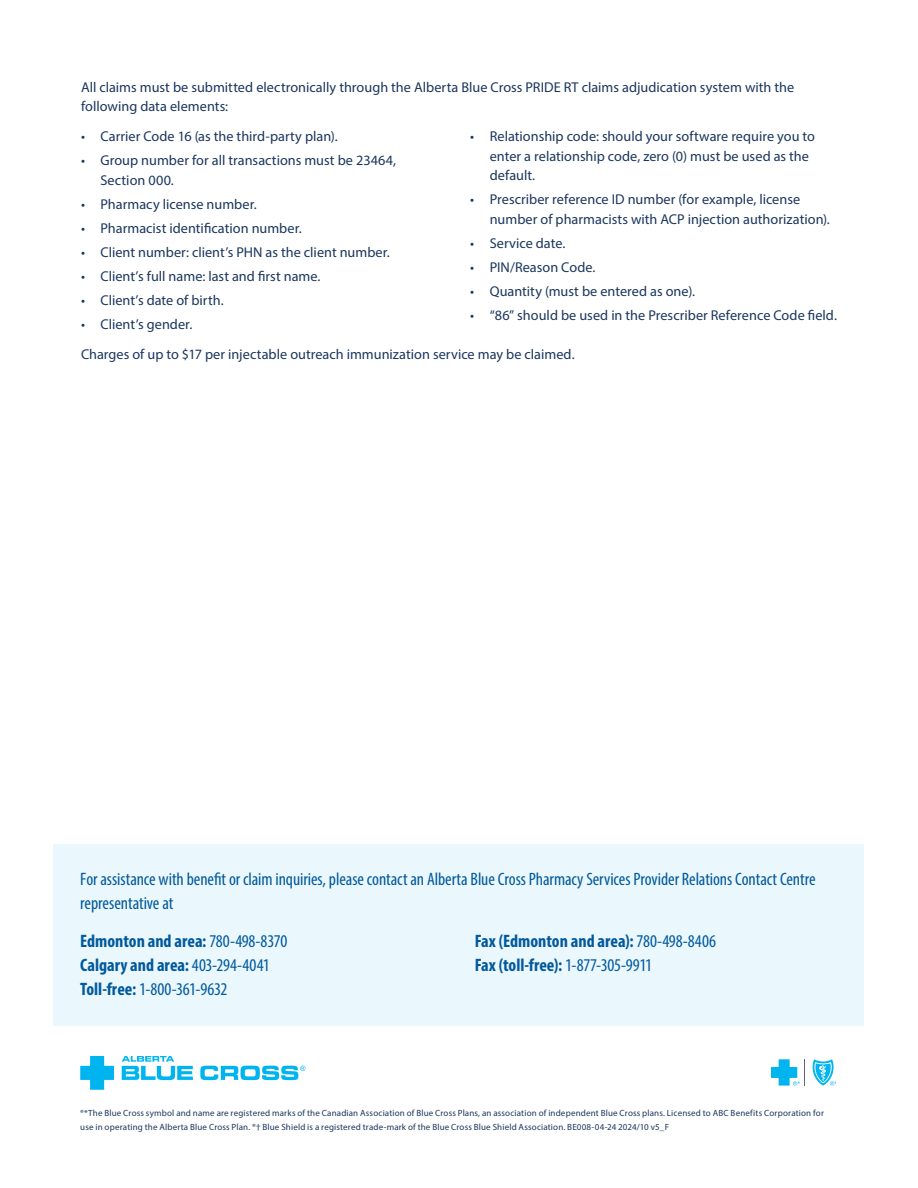
<style>
.page{position:relative;width:918px;height:1188px;background:#fff}
.page>*{position:absolute;margin:0;border:0;box-sizing:border-box;transform-origin:0 0}
.CTA_text{font:condensed 18px/24px "Myriad Pro";letter-spacing:-.005em;color:#01599c}
.CTA_text-2{font:700 condensed 18px "Myriad Pro";color:#01599c}
.Body_text{font:14.25px/19.5px "Myriad Pro";color:#1b365d}
.t1{font:9px/13.5px "Myriad Pro";letter-spacing:.015em;color:#1b365d}
.s1{font-weight:400}
.s2{font-weight:700}
</style>
<div class="page">
<div style="left:53px;top:844px;width:811px;height:182px;background:#eaf7fd"></div>
<svg style="left:122px;top:1056px;width:71px;height:24px"></svg>
<svg style="left:80px;top:1056px;width:34px;height:34px"></svg>
<svg style="left:200px;top:1066px;width:105px;height:14px"></svg>
<svg style="left:812px;top:1059px;width:24px;height:27px"></svg>
<svg style="left:771px;top:1059px;width:34px;height:27px"></svg>
<p class="Body_text" style="left:81px;top:77px;width:715px">All claims must be submitted electronically through the Alberta Blue Cross PRIDE RT claims adjudication system with the following data elements:</p>
<p class="Body_text" style="left:81px;top:126px;width:258px">• Carrier Code 16 (as the third-party plan).</p>
<p class="Body_text" style="left:100px;top:150px;width:297px;text-indent:-20px">• Group number for all transactions must be 23464,<br>Section 000.</p>
<p class="Body_text" style="left:81px;top:194px;width:177px">• Pharmacy license number.</p>
<p class="Body_text" style="left:81px;top:218px;width:222px">• Pharmacist identification number.</p>
<p class="Body_text" style="left:81px;top:242px;width:310px">• Client number: client’s PHN as the client number.</p>
<p class="Body_text" style="left:81px;top:266px;width:241px">• Client’s full name: last and first name.</p>
<p class="Body_text" style="left:81px;top:290px;width:144px">• Client’s date of birth.</p>
<p class="Body_text" style="left:81px;top:314px;width:113px">• Client’s gender.</p>
<p class="Body_text" style="left:490px;top:126px;width:327px;text-indent:-20px">• Relationship code: should your software require you to enter a relationship code, zero (0) must be used as the default.</p>
<p class="Body_text" style="left:490px;top:189px;width:342px;text-indent:-20px">• Prescriber reference ID number (for example, license number of pharmacists with ACP injection authorization).</p>
<p class="Body_text" style="left:470px;top:233px;width:97px">• Service date.</p>
<p class="Body_text" style="left:470px;top:257px;width:127px">• PIN/Reason Code.</p>
<p class="Body_text" style="left:470px;top:281px;width:226px">• Quantity (must be entered as one).</p>
<p class="Body_text" style="left:470px;top:305px;width:368px">• “86” should be used in the Prescriber Reference Code field.</p>
<p class="Body_text" style="left:81px;top:344px;width:495px">Charges of up to $17 per injectable outreach immunization service may be claimed.</p>
<p class="CTA_text" style="left:80px;top:867px;width:737px">For assistance with benefit or claim inquiries, please contact an Alberta Blue Cross Pharmacy Services Provider Relations Contact Centre representative at</p>
<p class="CTA_text-2" style="left:80px;top:929px;width:209px">Edmonton and area: <span class="s1">780-498-8370</span></p>
<p class="CTA_text-2" style="left:475px;top:929px;width:243px">Fax (Edmonton and area): <span class="s1">780-498-8406</span></p>
<p class="CTA_text-2" style="left:80px;top:953px;width:191px">Calgary and area: <span class="s1">403-294-4041</span></p>
<p class="CTA_text-2" style="left:475px;top:953px;width:179px">Fax (toll-free): <span class="s1">1-877-305-9911</span></p>
<p class="CTA_text" style="left:80px;top:976px;width:149px"><span class="s2">Toll-free:</span> 1-800-361-9632</p>
<p class="t1" style="left:80px;top:1107px;width:745px">®*The Blue Cross symbol and name are registered marks of the Canadian Association of Blue Cross Plans, an association of independent Blue Cross plans. Licensed to ABC Benefits Corporation for use in operating the Alberta Blue Cross Plan. ®† Blue Shield is a registered trade-mark of the Blue Cross Blue Shield Association. BE008-04-24 2024/10 v5_F</p>
</div>
